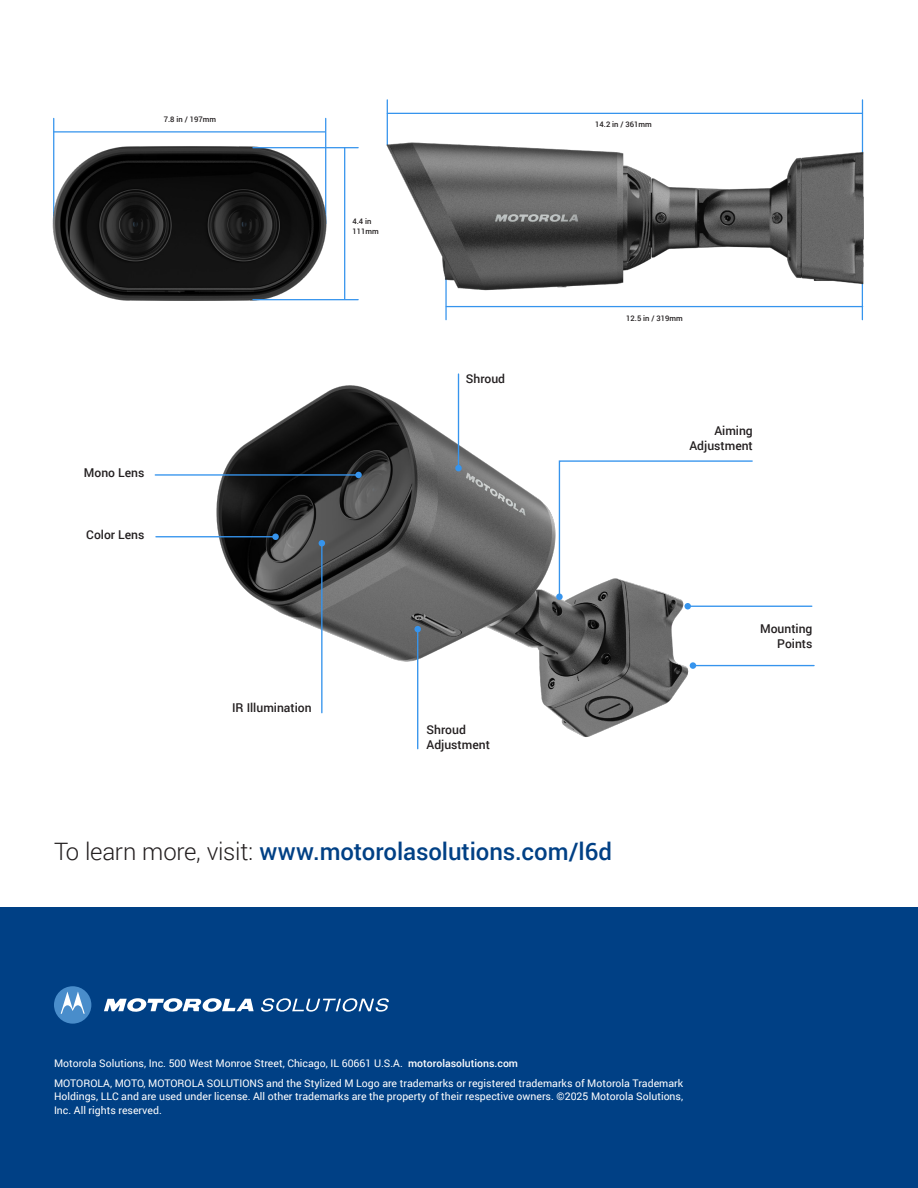
<style>
.page{position:relative;width:918px;height:1188px;background:#fff}
.page>*{position:absolute;margin:0;border:0;box-sizing:border-box;transform-origin:0 0}
.CTA_Copy{font:500 24px "Roboto";letter-spacing:-.005em;color:#004085}
.Captions_-_Right_Aligned{font:500 12.15px "Roboto";color:#231f20}
.Footer_White{font:10.5px/13.5px "Roboto";color:#fff;text-align:justify}
.Captions_-_Center_Aligned{font:500 7.65px "Roboto";color:#231f20}
.s1{font-weight:300;color:#231f20}
.s2{font-weight:500}
</style>
<div class="page">
<div style="left:0;top:908px;width:918px;height:280px;background:#004085"></div>
<img style="left:155px;top:373px;width:585px;height:376px">
<hr style="left:417px;top:629px;width:1px;height:120px;background:#3694ed">
<div style="left:414px;top:626px;width:7px;height:6px;background:#3694ed;border-radius:50%"></div>
<svg style="left:558px;top:460px;width:195px;height:138px"></svg>
<div style="left:556px;top:594px;width:7px;height:6px;background:#3694ed;border-radius:50%"></div>
<hr style="left:321px;top:543px;width:2px;height:170px;background:#3694ed">
<svg style="left:319px;top:540px;width:6px;height:6px"></svg>
<hr style="left:156px;top:536px;width:120px;height:1px;background:#3694ed">
<div style="left:272px;top:534px;width:7px;height:6px;background:#3694ed;border-radius:50%"></div>
<hr style="left:155px;top:474px;width:204px;height:2px;background:#3694ed">
<div style="left:355px;top:472px;width:7px;height:6px;background:#3694ed;border-radius:50%"></div>
<hr style="left:458px;top:374px;width:1px;height:94px;background:#3694ed">
<div style="left:455px;top:465px;width:7px;height:6px;background:#3694ed;border-radius:50%"></div>
<hr style="left:688px;top:606px;width:124px;height:1px;background:#3694ed">
<div style="left:684px;top:603px;width:7px;height:6px;background:#3694ed;border-radius:50%"></div>
<hr style="left:693px;top:665px;width:121px;height:1px;background:#3694ed">
<div style="left:690px;top:662px;width:6px;height:7px;background:#3694ed;border-radius:50%"></div>
<hr style="left:387px;top:113px;width:475px;height:1px;background:#3694ed">
<hr style="left:446px;top:306px;width:417px;height:1px;background:#3694ed">
<hr style="left:387px;top:100px;width:1px;height:45px;background:#3694ed">
<hr style="left:862px;top:100px;width:1px;height:54px;background:#3694ed">
<hr style="left:445px;top:275px;width:2px;height:45px;background:#3694ed">
<hr style="left:862px;top:275px;width:1px;height:45px;background:#3694ed">
<img style="left:386px;top:135px;width:478px;height:162px">
<hr style="left:54px;top:131px;width:271px;height:2px;background:#3694ed">
<hr style="left:53px;top:118px;width:1px;height:106px;background:#3694ed">
<hr style="left:325px;top:118px;width:1px;height:106px;background:#3694ed">
<img style="left:52px;top:135px;width:291px;height:166px">
<hr style="left:344px;top:148px;width:1px;height:151px;background:#3694ed">
<hr style="left:253px;top:147px;width:105px;height:1px;background:#3694ed">
<hr style="left:253px;top:299px;width:105px;height:1px;background:#3694ed">
<svg style="left:104px;top:998px;width:150px;height:14px"></svg>
<svg style="left:261px;top:998px;width:128px;height:14px"></svg>
<div style="left:54px;top:986px;width:37px;height:38px;background:#498dcb;border-radius:50%"></div>
<svg style="left:61px;top:992px;width:24px;height:22px"></svg>
<p class="Captions_-_Center_Aligned" style="left:164px;top:114px;width:54px">7.8 in / 197mm</p>
<p class="Captions_-_Center_Aligned" style="left:595px;top:118px;width:58px">14.2 in / 361mm</p>
<p class="Captions_-_Right_Aligned" style="left:84px;top:464px;width:62px">Mono Lens</p>
<p class="Captions_-_Right_Aligned" style="left:86px;top:526px;width:60px">Color Lens</p>
<p class="Captions_-_Center_Aligned" style="left:352px;top:216px;width:21px">4.4 in</p>
<p class="Captions_-_Center_Aligned" style="left:352px;top:226px;width:28px">111mm</p>
<p class="Captions_-_Right_Aligned" style="left:466px;top:370px;width:41px">Shroud</p>
<p class="Captions_-_Right_Aligned" style="left:232px;top:699px;width:81px">IR Illumination</p>
<p class="Captions_-_Right_Aligned" style="left:427px;top:721px;width:41px">Shroud</p>
<p class="Captions_-_Right_Aligned" style="left:427px;top:736px;width:65px">Adjustment</p>
<p class="Captions_-_Center_Aligned" style="left:626px;top:313px;width:58px">12.5 in / 319mm</p>
<p class="Captions_-_Right_Aligned" style="left:714px;top:422px;width:40px">Aiming</p>
<p class="Captions_-_Right_Aligned" style="left:689px;top:437px;width:65px">Adjustment</p>
<p class="Captions_-_Right_Aligned" style="left:760px;top:620px;width:54px">Mounting</p>
<p class="Captions_-_Right_Aligned" style="left:777px;top:635px;width:37px">Points</p>
<p class="CTA_Copy" style="left:54px;top:835px;width:560px"><span class="s1">To learn more, visit:</span> www.motorolasolutions.com/l6d</p>
<p class="Footer_White" style="left:54px;top:1056px;width:466px">Motorola Solutions, Inc. 500 West Monroe Street, Chicago, IL 60661 U.S.A. <span class="s2">motorolasolutions.com</span></p>
<p class="Footer_White" style="left:54px;top:1076px;width:631px">MOTOROLA, MOTO, MOTOROLA SOLUTIONS and the Stylized M Logo are trademarks or registered trademarks of Motorola Trademark Holdings, LLC and are used under license. All other trademarks are the property of their respective owners. ©2025 Motorola Solutions, Inc. All rights reserved.</p>
</div>
